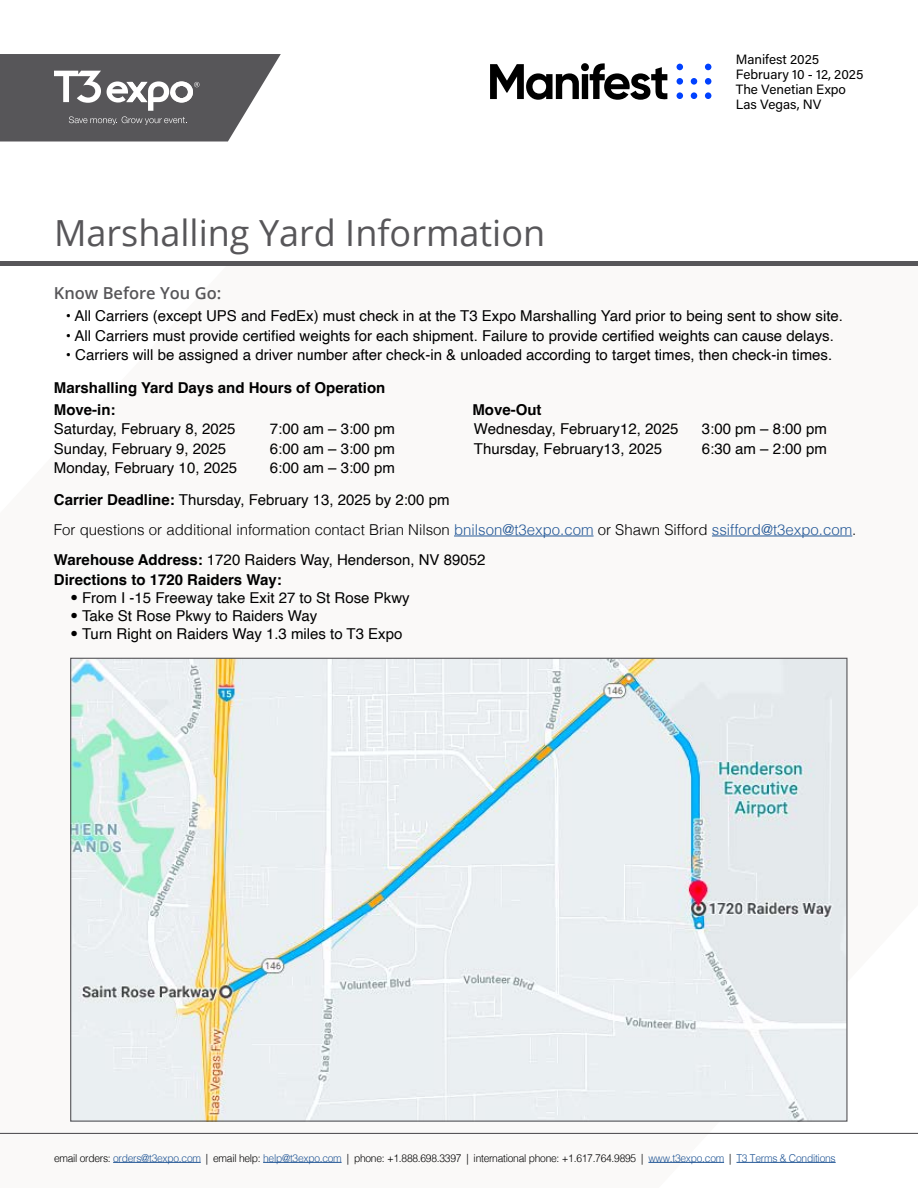
<style>
.page{position:relative;width:918px;height:1188px;background:#fff}
.page>*{position:absolute;margin:0;border:0;box-sizing:border-box;transform-origin:0 0}
.t1{font:36px "Open Sans";color:#575659}
.t2{font:600 16.5px "Open Sans";color:#575659}
.t3{font:15px/31.5px "Helvetica";color:#000}
.t4{font:300 15px/30px "Helvetica";color:#000}
.t5{font:700 15px/21.6px "Helvetica";color:#000}
.t6{font:13.5px/15px "Acumin Pro";color:#000}
.t7{font:300 10.8px "Helvetica";letter-spacing:-.025em;color:#000;scale:.95 1}
.s1{font-weight:700}
.s2{color:#245897}
.s3{font-weight:400}
.s4{font-weight:300}
</style>
<div class="page">
<hr style="left:0;top:1133px;width:918px;height:1px;background:#575659">
<svg style="left:0;top:54px;width:281px;height:88px"></svg>
<div style="left:0;top:261px;width:918px;height:5px;background:#575659"></div>
<hr style="left:113px;top:1162px;width:88px;height:1px;background:#245897">
<hr style="left:263px;top:1162px;width:79px;height:1px;background:#245897">
<hr style="left:648px;top:1162px;width:76px;height:1px;background:#245897">
<hr style="left:736px;top:1162px;width:100px;height:1px;background:#245897">
<svg style="left:490px;top:63px;width:177px;height:37px"></svg>
<div style="left:691px;top:92px;width:6px;height:7px;background:#0041ff;border-radius:50%"></div>
<div style="left:677px;top:92px;width:6px;height:7px;background:#0041ff;border-radius:50%"></div>
<svg style="left:677px;top:64px;width:6px;height:6px"></svg>
<div style="left:705px;top:92px;width:6px;height:7px;background:#0041ff;border-radius:50%"></div>
<svg style="left:705px;top:64px;width:6px;height:6px"></svg>
<div style="left:691px;top:78px;width:6px;height:7px;background:#0041ff;border-radius:50%"></div>
<div style="left:677px;top:78px;width:6px;height:7px;background:#0041ff;border-radius:50%"></div>
<div style="left:705px;top:78px;width:6px;height:7px;background:#0041ff;border-radius:50%"></div>
<img style="left:72px;top:660px;width:774px;height:460px">
<hr style="left:454px;top:536px;width:140px;height:1px;background:#245897">
<hr style="left:712px;top:536px;width:140px;height:1px;background:#245897">
<p class="t6" style="left:736px;top:51px;width:129px">Manifest 2025<br>February 10 - 12, 2025<br>The Venetian Expo<br>Las Vegas, NV</p>
<h1 class="t1" style="left:54px;top:209px;width:493px">Marshalling Yard Information</h1>
<p class="t2" style="left:54px;top:282px;width:169px">Know Before You Go:</p>
<p class="t3" style="left:66px;top:301px;width:779px">• All Carriers (except UPS and FedEx) must check in at the T3 Expo Marshalling Yard prior to being sent to show site.</p>
<p class="t3" style="left:66px;top:320px;width:770px">• All Carriers must provide certified weights for each shipment. Failure to provide certified weights can cause delays.</p>
<p class="t3" style="left:66px;top:340px;width:768px">• Carriers will be assigned a driver number after check-in &amp; unloaded according to target times, then check-in times.</p>
<p class="t5" style="left:54px;top:379px;width:333px">Marshalling Yard Days and Hours of Operation<br>Move-in:</p>
<p class="t5" style="left:472px;top:400px;width:71px">Move-Out</p>
<p class="t3" style="left:54px;top:414px;width:183px">Saturday, February 8, 2025</p>
<p class="t3" style="left:270px;top:414px;width:127px">7:00 am – 3:00 pm</p>
<p class="t3" style="left:474px;top:414px;width:206px">Wednesday, February12, 2025</p>
<p class="t3" style="left:702px;top:414px;width:127px">3:00 pm – 8:00 pm</p>
<p class="t3" style="left:54px;top:433px;width:174px">Sunday, February 9, 2025</p>
<p class="t3" style="left:270px;top:433px;width:127px">6:00 am – 3:00 pm</p>
<p class="t3" style="left:474px;top:433px;width:190px">Thursday, February13, 2025</p>
<p class="t3" style="left:702px;top:433px;width:127px">6:30 am – 2:00 pm</p>
<p class="t3" style="left:54px;top:453px;width:185px">Monday, February 10, 2025</p>
<p class="t3" style="left:54px;top:453px;width:397px;text-indent:216px">6:00 am – 3:00 pm<br><span class="s1">Carrier Deadline:</span> Thursday, February 13, 2025 by 2:00 pm</p>
<p class="t4" style="left:54px;top:513px;width:804px">For questions or additional information contact Brian Nilson <span class="s2">bnilson@t3expo.com</span> or Shawn Sifford <span class="s2">ssifford@t3expo.com</span>.<br><span class="s1">Warehouse Address:</span> <span class="s3">1720 Raiders Way, Henderson, NV 89052</span></p>
<p class="t5" style="left:54px;top:571px;width:229px">Directions to 1720 Raiders Way:</p>
<p class="t3" style="left:70px;top:582px;width:341px"><span class="s4">•</span> From I -15 Freeway take Exit 27 to St Rose Pkwy</p>
<p class="t3" style="left:70px;top:600px;width:249px"><span class="s4">•</span> Take St Rose Pkwy to Raiders Way</p>
<p class="t3" style="left:70px;top:618px;width:334px"><span class="s4">•</span> Turn Right on Raiders Way 1.3 miles to T3 Expo</p>
<p class="t7" style="left:54px;top:1149px;width:824px">email orders: <span class="s2">orders@t3expo.com</span> | email help: <span class="s2">help@t3expo.com</span> | phone: +1.888.698.3397 | international phone: +1.617.764.9895 | <span class="s2">www.t3expo.com</span> | <span class="s2">T3 Terms &amp; Conditions</span></p>
</div>
